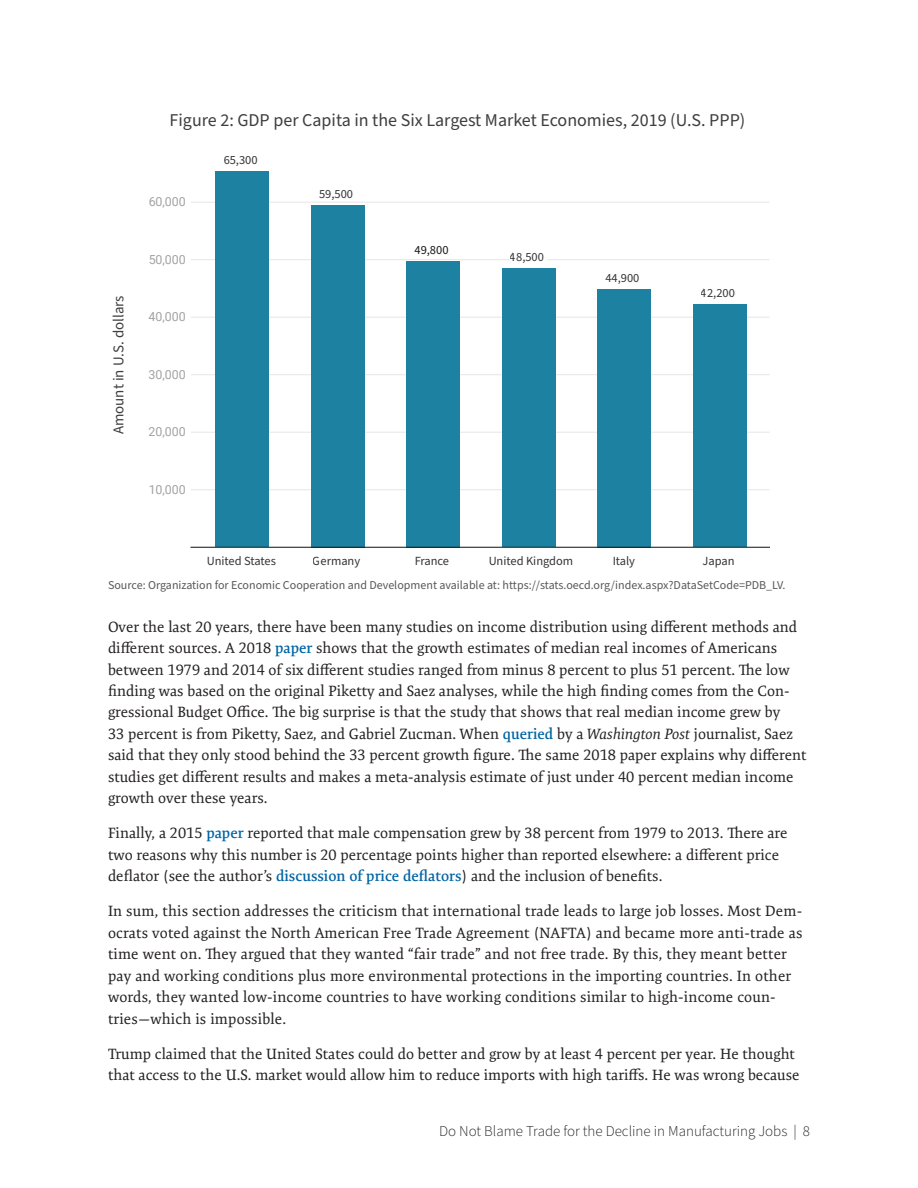
<style>
.page{position:relative;width:918px;height:1188px;background:#fff}
.page>*{position:absolute;margin:0;border:0;box-sizing:border-box;transform-origin:0 0}
.t1{font:18px "Source Sans Pro";color:#3e3e3f}
.t2{font:15px/21.5px "Expo Serif Pro";color:#231f20}
.t3{font:300 15px "Source Sans Pro";color:#231f20}
.t4{font:15px "Source Sans Pro";color:#3e3e3f}
.t5{font:12.45px "Source Sans Pro";color:#353535}
.t6{font:12.45px "Roboto";color:#a2a2a2}
.t7{font:12.45px "Roboto";color:#000}
.t8{font:12.45px "Source Sans Pro";color:#181818}
.t9{font:12px "Source Sans Pro";color:#57585a}
.s1{font-weight:600;color:#0065a4}
.s2{font-style:italic}
</style>
<div class="page">
<hr style="left:191px;top:489px;width:579px;height:1px;background:#e7e7e7">
<hr style="left:191px;top:432px;width:579px;height:1px;background:#e7e7e7">
<hr style="left:191px;top:374px;width:579px;height:1px;background:#e7e7e7">
<hr style="left:191px;top:317px;width:579px;height:1px;background:#e7e7e7">
<hr style="left:191px;top:259px;width:579px;height:1px;background:#e7e7e7">
<hr style="left:191px;top:202px;width:579px;height:1px;background:#e7e7e7">
<div style="left:216px;top:172px;width:53px;height:375px;background:#1d81a2"></div>
<div style="left:311px;top:205px;width:53px;height:342px;background:#1d81a2"></div>
<div style="left:407px;top:261px;width:53px;height:286px;background:#1d81a2"></div>
<div style="left:502px;top:268px;width:53px;height:279px;background:#1d81a2"></div>
<div style="left:598px;top:289px;width:53px;height:258px;background:#1d81a2"></div>
<div style="left:693px;top:305px;width:53px;height:242px;background:#1d81a2"></div>
<hr style="left:191px;top:547px;width:579px;height:1px;background:#181818">
<svg style="left:509px;top:259px;width:39px;height:1px"></svg>
<p class="t1" style="left:170px;top:108px;width:577px">Figure 2: GDP per Capita in the Six Largest Market Economies, 2019 (U.S. PPP)</p>
<p class="t4" style="left:108px;top:434px;width:141px;rotate:-90deg">Amount in U.S. dollars</p>
<p class="t6" style="left:148px;top:193px;width:39px">60,000</p>
<p class="t6" style="left:148px;top:251px;width:39px">50,000</p>
<p class="t6" style="left:148px;top:308px;width:39px">40,000</p>
<p class="t6" style="left:148px;top:366px;width:39px">30,000</p>
<p class="t6" style="left:148px;top:423px;width:39px">20,000</p>
<p class="t6" style="left:148px;top:481px;width:39px">10,000</p>
<p class="t7" style="left:238px;top:151px;width:25px">, 00</p>
<p class="t5" style="left:224px;top:152px;width:36px">65,300</p>
<p class="t7" style="left:333px;top:185px;width:25px">, 00</p>
<p class="t5" style="left:319px;top:185px;width:36px">59,500</p>
<p class="t7" style="left:429px;top:240px;width:25px">, 00</p>
<p class="t8" style="left:415px;top:241px;width:36px">49,800</p>
<p class="t7" style="left:524px;top:248px;width:25px">, 00</p>
<p class="t5" style="left:510px;top:249px;width:36px">48,500</p>
<p class="t7" style="left:619px;top:269px;width:25px">, 00</p>
<p class="t5" style="left:605px;top:269px;width:36px">44,900</p>
<p class="t7" style="left:715px;top:284px;width:25px">, 00</p>
<p class="t5" style="left:701px;top:285px;width:36px">42,200</p>
<p class="t5" style="left:207px;top:552px;width:71px">United States</p>
<p class="t5" style="left:313px;top:552px;width:49px">Germany</p>
<p class="t5" style="left:414px;top:552px;width:36px">France</p>
<p class="t5" style="left:489px;top:552px;width:86px">United Kingdom</p>
<p class="t5" style="left:613px;top:552px;width:24px">Italy</p>
<p class="t5" style="left:702px;top:552px;width:34px">Japan</p>
<p class="t9" style="left:108px;top:577px;width:679px">Source: Organization for Economic Cooperation and Development available at: https://stats.oecd.org/index.aspx?DataSetCode=PDB_LV.</p>
<p class="t2" style="left:108px;top:616px;width:700px">Over the last 20 years, there have been many studies on income distribution using different methods and different sources. A 2018 <span class="s1">paper</span> shows that the growth estimates of median real incomes of Americans between 1979 and 2014 of six different studies ranged from minus 8 percent to plus 51 percent. The low finding was based on the original Piketty and Saez analyses, while the high finding comes from the Con&shy;gressional Budget Office. The big surprise is that the study that shows that real median income grew by<br>33 percent is from Piketty, Saez, and Gabriel Zucman. When <span class="s1">queried</span> by a <span class="s2">Washington Post</span> journalist, Saez said that they only stood behind the 33 percent growth figure. The same 2018 paper explains why different studies get different results and makes a meta-analysis estimate of just under 40 percent median income growth over these years.</p>
<p class="t2" style="left:108px;top:822px;width:681px">Finally, a 2015 <span class="s1">paper</span> reported that male compensation grew by 38 percent from 1979 to 2013. There are two reasons why this number is 20 percentage points higher than reported elsewhere: a different price deflator (see the author’s <span class="s1">discussion of price deflators</span>) and the inclusion of benefits.</p>
<p class="t2" style="left:108px;top:900px;width:696px">In sum, this section addresses the criticism that international trade leads to large job losses. Most Dem&shy;ocrats voted against the North American Free Trade Agreement (NAFTA) and became more anti-trade as time went on. They argued that they wanted “fair trade” and not free trade. By this, they meant better pay and working conditions plus more environmental protections in the importing countries. In other words, they wanted low-income countries to have working conditions similar to high-income coun&shy;tries—which is impossible.</p>
<p class="t2" style="left:108px;top:1043px;width:693px">Trump claimed that the United States could do better and grow by at least 4 percent per year. He thought that access to the U.S. market would allow him to reduce imports with high tariffs. He was wrong because</p>
<p class="t3" style="left:439px;top:1121px;width:372px">Do Not Blame Trade for the Decline in Manufacturing Jobs | 8</p>
</div>
